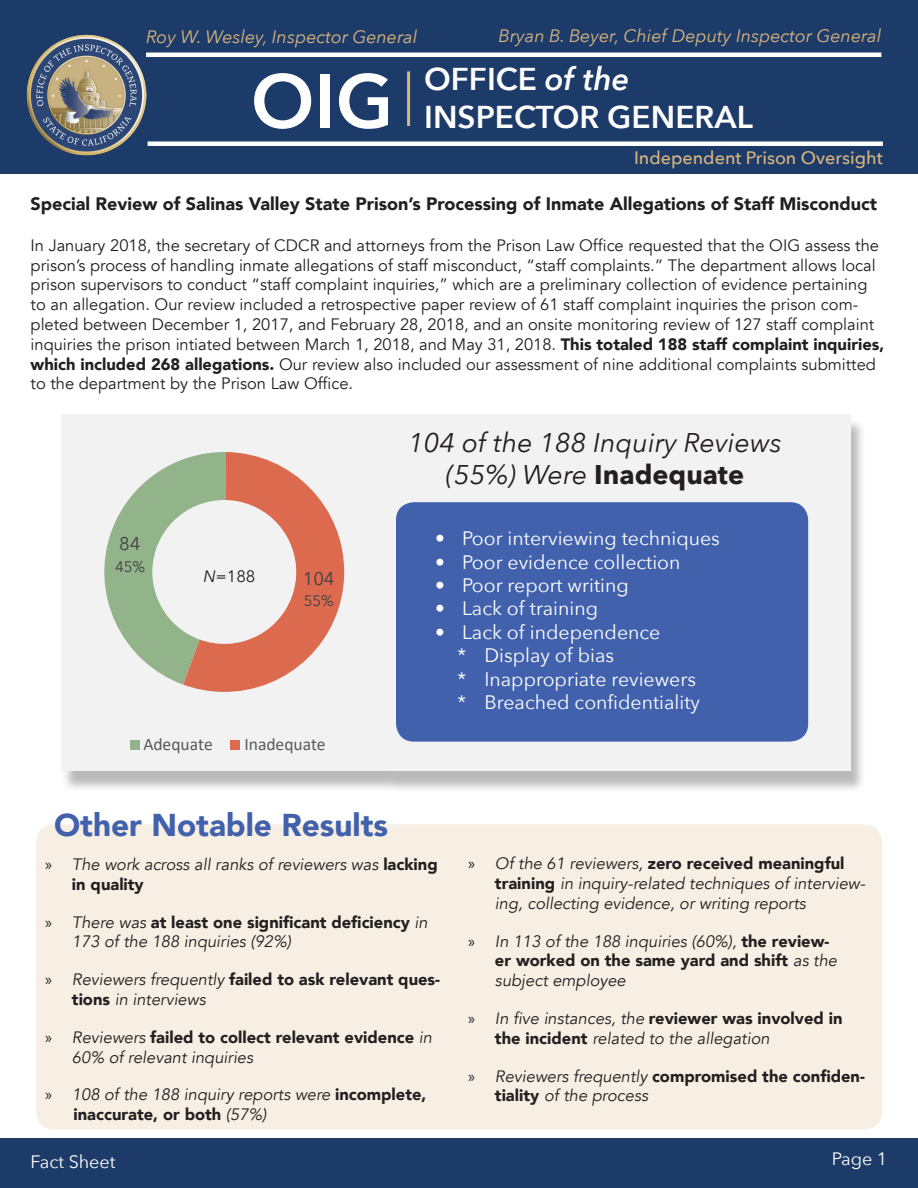
<style>
.page{position:relative;width:918px;height:1188px;background:#fff}
.page>*{position:absolute;margin:0;border:0;box-sizing:border-box;transform-origin:0 0}
.t1{font:600 75px "Avenir Next";color:#fff}
.t2{font:600 31.5px/37.8px "Avenir Next";color:#fff}
.t3{font:900 31.5px "Avenir";color:#4161ad}
.t4{font:italic 27px/32.4px "Avenir Next";color:#231f20;text-align:center}
.t5{font:19.5px "Avenir Next";color:#fff}
.t6{font:18.3px "Avenir Next";color:#404040}
.t7{font:900 18px "Avenir";color:#231f20}
.t8{font:italic 18px "Avenir Next";color:#d8b57e}
.t9{font:500 18px "Avenir Next";color:#d8b57e}
.t10{font:18px "Avenir Next";color:#fff}
.t11{font:17.55px "Calibri";color:#595959}
.t12{font:16.5px/19.8px "Avenir";color:#231f20}
.t13{font:italic 16.5px/19.8px "Avenir";color:#231f20}
.t14{font:16.5px "Avenir Next";color:#231f20}
.t15{font:15.15px "Avenir Next";color:#404040}
.s1{font-style:italic}
.s2{font-weight:900}
.s3{font-weight:700;font-style:normal}
.s4{font-family:"Myriad Pro";font-style:normal}
.s5{font-weight:900;font-style:normal}
</style>
<div class="page">
<div style="left:0;top:0;width:918px;height:173px;background:#1d3b69"></div>
<img style="left:26px;top:35px;width:121px;height:120px">
<hr style="left:146px;top:53px;width:735px;height:4px;background:#fff">
<div style="left:148px;top:141px;width:735px;height:5px;background:#fff"></div>
<hr style="left:407px;top:71px;width:3px;height:55px;background:#d8b57e">
<div style="left:61px;top:419px;width:804px;height:374px;background:#231f20;opacity:.31"></div>
<div style="left:62px;top:414px;width:325px;height:357px;background:#f2f2f2"></div>
<svg style="left:104px;top:452px;width:241px;height:240px"></svg>
<div style="left:130px;top:741px;width:9px;height:9px;background:#93b38b"></div>
<div style="left:231px;top:741px;width:9px;height:9px;background:#dc6a4f"></div>
<div style="left:387px;top:414px;width:463px;height:357px;background:#f2f2f2"></div>
<div style="left:36px;top:824px;width:423px;height:306px;background:#f7efe3"></div>
<div style="left:459px;top:824px;width:423px;height:306px;background:#f7efe3"></div>
<div style="left:0;top:1138px;width:918px;height:50px;background:#1d3b69"></div>
<div style="left:396px;top:502px;width:412px;height:240px;background:#4161ad;border-radius:18px"></div>
<p class="t8" style="left:146px;top:21px;width:273px">Roy W. Wesley, Inspector General</p>
<p class="t8" style="left:499px;top:21px;width:384px">Bryan B. Beyer, Chief Deputy Inspector General</p>
<h1 class="t1" style="left:251px;top:37px;width:144px">OIG</h1>
<h2 class="t2" style="left:424px;top:59px;width:330px">OFFICE <span class="s1">of the<br></span>INSPECTOR GENERAL</h2>
<p class="t9" style="left:634px;top:143px;width:250px">Independent Prison Oversight</p>
<p class="t7" style="left:31px;top:188px;width:848px">Special Review of Salinas Valley State Prison’s Processing of Inmate Allegations of Staff Misconduct</p>
<p class="t12" style="left:31px;top:235px;width:855px">In January 2018, the secretary of CDCR and attorneys from the Prison Law Office requested that the OIG assess the prison’s process of handling inmate allegations of staff misconduct, “staff complaints.” The department allows local prison supervisors to conduct “staff complaint inquiries,” which are a preliminary collection of evidence pertaining to an allegation. Our review included a retrospective paper review of 61 staff complaint inquiries the prison com&shy;pleted between December 1, 2017, and February 28, 2018, and an onsite monitoring review of 127 staff complaint inquiries the prison intiated between March 1, 2018, and May 31, 2018. <span class="s2">This totaled 188 staff complaint inquiries, which included 268 allegations.</span> Our review also included our assessment of nine additional complaints submitted to the department by the Prison Law Office.</p>
<p class="t6" style="left:119px;top:528px;width:23px">84</p>
<p class="t15" style="left:115px;top:554px;width:31px">45%</p>
<p class="t14" style="left:203px;top:562px;width:54px"><span class="s1">N</span>=188</p>
<p class="t6" style="left:303px;top:563px;width:33px">104</p>
<p class="t15" style="left:304px;top:588px;width:31px">55%</p>
<p class="t11" style="left:143px;top:732px;width:71px">Adequate</p>
<p class="t11" style="left:244px;top:732px;width:82px">Inadequate</p>
<p class="t3" style="left:54px;top:798px;width:336px">Other Notable Results</p>
<p class="t4" style="left:408px;top:425px;width:375px">104 of the 188 Inquiry Reviews (55%) Were <span class="s3">Inadequate</span></p>
<p class="t5" style="left:435px;top:522px;width:286px">• Poor interviewing techniques</p>
<p class="t5" style="left:435px;top:545px;width:247px">• Poor evidence collection</p>
<p class="t5" style="left:435px;top:569px;width:195px">• Poor report writing</p>
<p class="t5" style="left:435px;top:592px;width:165px">• Lack of training</p>
<p class="t5" style="left:435px;top:615px;width:227px">• Lack of independence</p>
<p class="t5" style="left:458px;top:639px;width:158px">* Display of bias</p>
<p class="t5" style="left:458px;top:662px;width:240px">* Inappropriate reviewers</p>
<p class="t5" style="left:458px;top:686px;width:244px">* Breached confidentiality</p>
<p class="t13" style="left:72px;top:855px;width:367px;text-indent:-27px"><span class="s4">»</span> The work across all ranks of reviewers was <span class="s5">lacking in quality</span></p>
<p class="t13" style="left:72px;top:912px;width:357px;text-indent:-27px"><span class="s4">»</span> There was <span class="s5">at least one significant deficiency</span> in<br>173 of the 188 inquiries (92%)</p>
<p class="t13" style="left:72px;top:970px;width:370px;text-indent:-27px"><span class="s4">»</span> Reviewers frequently <span class="s5">failed to ask relevant ques&shy;tions</span> in interviews</p>
<p class="t13" style="left:72px;top:1028px;width:361px;text-indent:-27px"><span class="s4">»</span> Reviewers <span class="s5">failed to collect relevant evidence</span> in<br>60% of relevant inquiries</p>
<p class="t13" style="left:73px;top:1085px;width:354px;text-indent:-28px"><span class="s4">»</span> 108 of the 188 inquiry reports were <span class="s5">incomplete, inaccurate, or both</span> (57%)</p>
<p class="t10" style="left:31px;top:1147px;width:87px">Fact Sheet</p>
<p class="t13" style="left:495px;top:854px;width:372px;text-indent:-27px"><span class="s4">»</span> Of the 61 reviewers, <span class="s5">zero received meaningful training</span> in inquiry-related techniques of interview&shy;ing, collecting evidence, or writing reports</p>
<p class="t13" style="left:495px;top:931px;width:344px;text-indent:-27px"><span class="s4">»</span> In 113 of the 188 inquiries (60%), <span class="s5">the review&shy;er worked on the same yard and shift</span> as the subject employee</p>
<p class="t13" style="left:495px;top:1009px;width:349px;text-indent:-27px"><span class="s4">»</span> In five instances, the <span class="s5">reviewer was involved in the incident</span> related to the allegation</p>
<p class="t13" style="left:495px;top:1066px;width:371px;text-indent:-27px"><span class="s4">»</span> Reviewers frequently <span class="s5">compromised the confiden&shy;tiality</span> of the process</p>
<p class="t10" style="left:832px;top:1144px;width:57px">Page 1</p>
</div>
